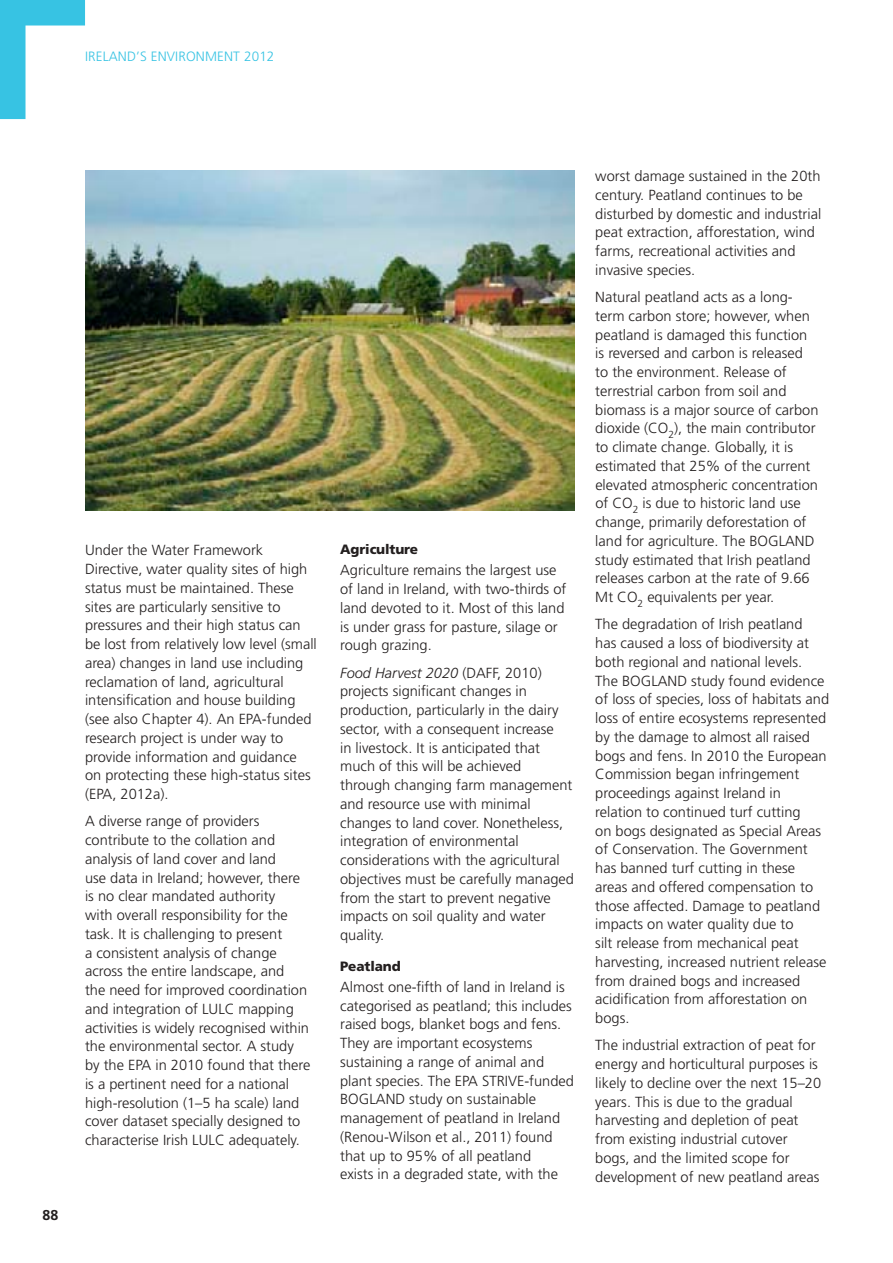
<style>
.page{position:relative;width:893px;height:1263px;background:#fff}
.page>*{position:absolute;margin:0;border:0;box-sizing:border-box;transform-origin:0 0}
.Body__2{font:300 14.7px/18.8px "Frutiger LT Std";color:#231f1f}
.t1{font:700 14.25px "Frutiger LT Std";color:#231f1f}
.t2{font:300 13.5px "Frutiger LT Std";letter-spacing:.01em;color:#37c3e3}
.Body_H3{font:900 13.5px "Frutiger LT Std";letter-spacing:-.01em;color:#231f1f}
.s1{font-style:italic}
</style>
<div class="page">
<svg style="left:0;top:0;width:85px;height:119px"></svg>
<img style="left:85px;top:170px;width:489px;height:340px">
<p class="t2" style="left:85px;top:49px;width:27px">Irelan</p>
<p class="t2" style="left:127px;top:49px;width:70px">d’s Environm</p>
<p class="t2" style="left:217px;top:49px;width:59px">ent 2012</p>
<p class="t1" style="left:43px;top:1207px;width:17px">88</p>
<p class="Body__2" style="left:85px;top:541px;width:233px">Under the Water Framework Directive, water quality sites of high status must be maintained. These sites are particularly sensitive to pressures and their high status can be lost from relatively low level (small area) changes in land use including reclamation of land, agricultural intensification and house building (see also Chapter 4). An EPA-funded research project is under way to provide information and guidance<br>on protecting these high-status sites (EPA, 2012a).</p>
<p class="Body__2" style="left:85px;top:812px;width:227px">A diverse range of providers contribute to the collation and analysis of land cover and land<br>use data in Ireland; however, there is no clear mandated authority<br>with overall responsibility for the task. It is challenging to present<br>a consistent analysis of change across the entire landscape, and<br>the need for improved coordination and integration of LULC mapping activities is widely recognised within the environmental sector. A study by the EPA in 2010 found that there is a pertinent need for a national high-resolution (1–5 ha scale) land cover dataset specially designed to characterise Irish LULC adequately.</p>
<p class="Body_H3" style="left:340px;top:541px;width:79px">Agriculture</p>
<p class="Body__2" style="left:340px;top:561px;width:228px">Agriculture remains the largest use of land in Ireland, with two-thirds of land devoted to it. Most of this land is under grass for pasture, silage or rough grazing.</p>
<p class="Body__2" style="left:340px;top:663px;width:235px"><span class="s1">Food Harvest 2020</span> (DAFF, 2010) projects significant changes in production, particularly in the dairy sector, with a consequent increase<br>in livestock. It is anticipated that much of this will be achieved through changing farm management and resource use with minimal changes to land cover. Nonetheless, integration of environmental considerations with the agricultural objectives must be carefully managed from the start to prevent negative impacts on soil quality and water quality.</p>
<p class="Body_H3" style="left:340px;top:958px;width:62px">Peatland</p>
<p class="Body__2" style="left:340px;top:977px;width:235px">Almost one-fifth of land in Ireland is categorised as peatland; this includes raised bogs, blanket bogs and fens.<br>They are important ecosystems sustaining a range of animal and plant species. The EPA STRIVE-funded BOGLAND study on sustainable management of peatland in Ireland (Renou-Wilson et al., 2011) found that up to 95% of all peatland<br>exists in a degraded state, with the</p>
<p class="Body__2" style="left:595px;top:167px;width:227px">worst damage sustained in the 20th century. Peatland continues to be disturbed by domestic and industrial peat extraction, afforestation, wind farms, recreational activities and invasive species.</p>
<p class="Body__2" style="left:595px;top:288px;width:225px">Natural peatland acts as a long&shy;term carbon store; however, when peatland is damaged this function is reversed and carbon is released to the environment. Release of terrestrial carbon from soil and biomass is a major source of carbon dioxide (CO<sub>2</sub>), the main contributor to climate change. Globally, it is estimated that 25% of the current elevated atmospheric concentration of CO<sub>2</sub> is due to historic land use change, primarily deforestation of land for agriculture. The BOGLAND study estimated that Irish peatland releases carbon at the rate of 9.66<br>Mt CO<sub>2</sub> equivalents per year.</p>
<p class="Body__2" style="left:595px;top:615px;width:235px">The degradation of Irish peatland<br>has caused a loss of biodiversity at both regional and national levels.<br>The BOGLAND study found evidence of loss of species, loss of habitats and loss of entire ecosystems represented by the damage to almost all raised bogs and fens. In 2010 the European Commission began infringement proceedings against Ireland in relation to continued turf cutting<br>on bogs designated as Special Areas of Conservation. The Government has banned turf cutting in these areas and offered compensation to those affected. Damage to peatland impacts on water quality due to<br>silt release from mechanical peat harvesting, increased nutrient release from drained bogs and increased acidification from afforestation on bogs.</p>
<p class="Body__2" style="left:595px;top:1036px;width:227px">The industrial extraction of peat for energy and horticultural purposes is likely to decline over the next 15–20 years. This is due to the gradual harvesting and depletion of peat from existing industrial cutover bogs, and the limited scope for development of new peatland areas</p>
</div>
